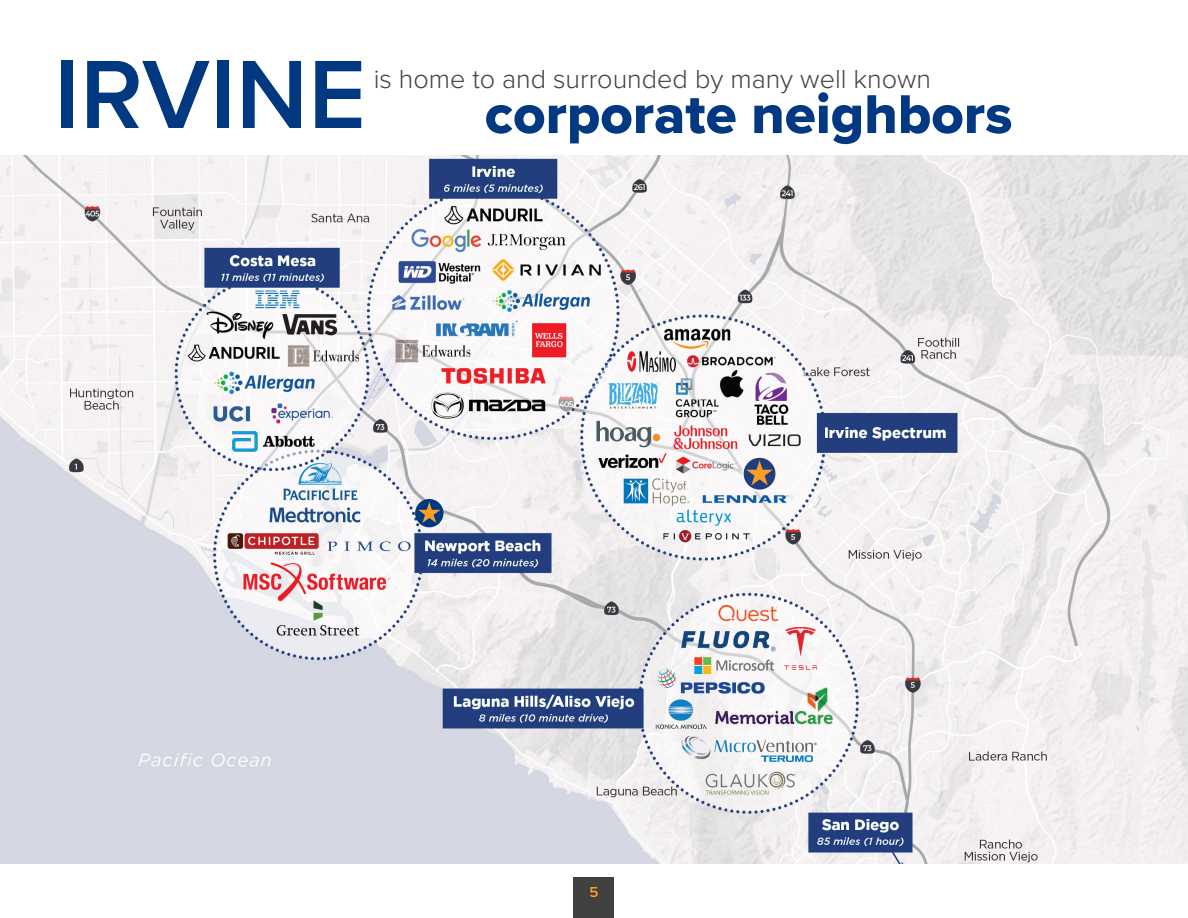
<style>
.page{position:relative;width:1188px;height:918px;background:#fff}
.page>*{position:absolute;margin:0;border:0;box-sizing:border-box;transform-origin:0 0}
.t1{font:600 100.5px "Proxima Nova";color:#003882}
.t2{font:56.55px "Proxima Nova Extrabld";color:#003882}
.t3{font:300 27px "Proxima Nova";color:#414141}
.t4{font:600 15px "Proxima Nova";color:#f99f25}
</style>
<div class="page">
<div style="left:574px;top:878px;width:40px;height:40px;background:#414141"></div>
<img style="left:0;top:156px;width:1188px;height:708px">
<div style="left:415px;top:499px;width:28px;height:28px;background:#003882;border-radius:50%"></div>
<svg style="left:418px;top:502px;width:23px;height:21px"></svg>
<h2 class="t1" style="left:54px;top:20px;width:314px">IRVINE</h2>
<h3 class="t3" style="left:374px;top:59px;width:559px">is home to and surrounded by many well known</h3>
<h3 class="t2" style="left:485px;top:72px;width:529px">corporate neighbors</h3>
<p class="t4" style="left:590px;top:881px;width:10px">5</p>
</div>
